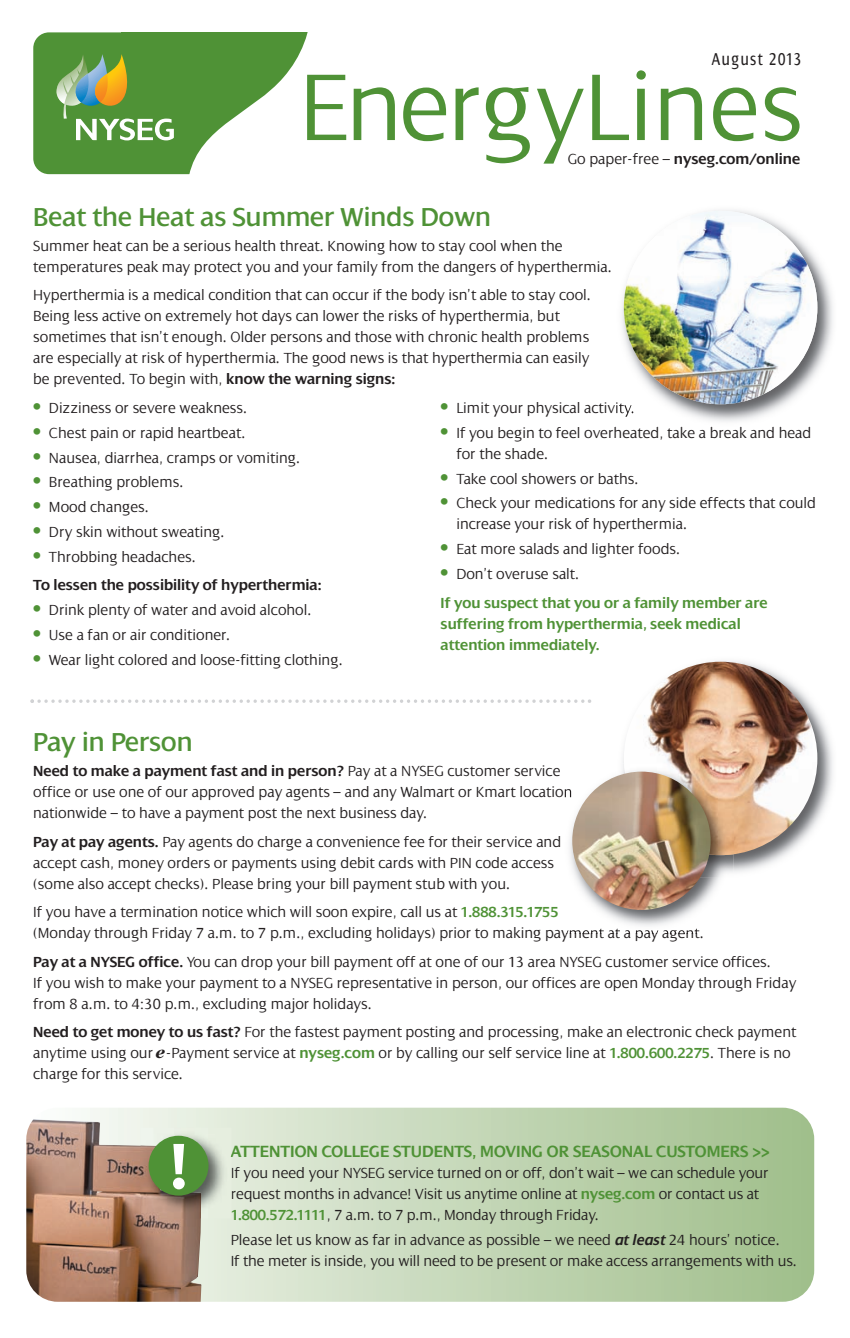
<style>
.page{position:relative;width:850px;height:1338px;background:#fff}
.page>*{position:absolute;margin:0;border:0;box-sizing:border-box;transform-origin:0 0}
.t1{font:300 102.02px "Dialog";color:#4f9236}
.t2{font:800 69.3px "Dialog";color:#fff}
.t3{font:28px "Dialog";color:#4f9236}
.t4{font:condensed 18.38px "Dialog";letter-spacing:.08em;color:#231f20}
.t5{font:600 17.5px "Dialog";color:#4f9236}
.t6{font:300 15.75px/21px "Dialog";color:#231f20}
.t7{font:600 15.75px/28.5px "Dialog";color:#4f9236}
.t8{font:600 15.75px/28.5px "Dialog";color:#231f20}
.s1{font-weight:300}
.s2{font-weight:600}
.s3{font-family:"Univers";font-weight:700;font-stretch:condensed;font-size:18.38px;color:#4f9236}
.s4{font-family:"Univers";font-weight:700;font-stretch:condensed;font-size:18.38px}
.s5{font-weight:300;color:#231f20}
.s6{font-weight:600;color:#4f9236}
.s7{font-family:"Garamond";font-weight:700;font-style:italic;font-size:18.38px}
.s8{font-family:"Univers";font-weight:700;font-stretch:condensed}
.s9{font-weight:600;font-style:italic}
</style>
<div class="page">
<div style="left:33px;top:32px;width:263px;height:142px;background:#4f9236;border-radius:16px"></div>
<svg style="left:56px;top:54px;width:118px;height:86px"></svg>
<svg style="left:189px;top:32px;width:119px;height:143px"></svg>
<svg style="left:31px;top:699px;width:560px;height:4px"></svg>
<img style="left:616px;top:210px;width:217px;height:217px">
<img style="left:623px;top:211px;width:194px;height:193px;border-radius:50%">
<img style="left:622px;top:661px;width:211px;height:211px">
<img style="left:624px;top:662px;width:193px;height:193px;border-radius:50%">
<img style="left:564px;top:776px;width:156px;height:157px">
<img style="left:617px;top:763px;width:116px;height:115px">
<img style="left:624px;top:763px;width:109px;height:92px">
<img style="left:572px;top:772px;width:138px;height:138px;border-radius:50%">
<div style="left:26px;top:1108px;width:788px;height:194px;background:linear-gradient(to right,#fbfcfa,#9ebd88);border-radius:31px"></div>
<img style="left:26px;top:1119px;width:175px;height:183px">
<img style="left:140px;top:1128px;width:91px;height:91px">
<img style="left:140px;top:1146px;width:61px;height:73px">
<div style="left:149px;top:1136px;width:59px;height:60px;background:#4f9236;border-radius:50%"></div>
<p class="t4" style="left:711px;top:48px;width:91px">August 2013</p>
<h1 class="t1" style="left:299px;top:45px;width:505px">EnergyLines</h1>
<p class="t8" style="left:568px;top:144px;width:234px"><span class="s1">Go paper-free –</span> nyseg.com/online</p>
<h3 class="t3" style="left:33px;top:200px;width:459px">Beat the Heat as Summer Winds Down</h3>
<p class="t6" style="left:33px;top:235px;width:580px">Summer heat can be a serious health threat. Knowing how to stay cool when the temperatures peak may protect you and your family from the dangers of hyperthermia.</p>
<p class="t6" style="left:33px;top:284px;width:559px">Hyperthermia is a medical condition that can occur if the body isn’t able to stay cool.<br>Being less active on extremely hot days can lower the risks of hyperthermia, but sometimes that isn’t enough. Older persons and those with chronic health problems are especially at risk of hyperthermia. The good news is that hyperthermia can easily be prevented. To begin with, <span class="s2">know the warning signs:</span></p>
<p class="t6" style="left:33px;top:397px;width:215px"><span class="s3">•</span> Dizziness or severe weakness.</p>
<p class="t6" style="left:33px;top:422px;width:214px"><span class="s3">•</span> Chest pain or rapid heartbeat.</p>
<p class="t6" style="left:33px;top:447px;width:268px"><span class="s3">•</span> Nausea, diarrhea, cramps or vomiting.</p>
<p class="t6" style="left:33px;top:471px;width:152px"><span class="s3">•</span> Breathing problems.</p>
<p class="t6" style="left:33px;top:496px;width:117px"><span class="s3">•</span> Mood changes.</p>
<p class="t6" style="left:33px;top:521px;width:193px"><span class="s3">•</span> Dry skin without sweating.</p>
<p class="t8" style="left:33px;top:542px;width:290px"><span class="s3">•</span> <span class="s1">Throbbing headaches.<br></span>To lessen the possibility of hyperthermia:</p>
<p class="t6" style="left:33px;top:599px;width:280px"><span class="s3">•</span> Drink plenty of water and avoid alcohol.</p>
<p class="t6" style="left:33px;top:624px;width:198px"><span class="s3">•</span> Use a fan or air conditioner.</p>
<p class="t6" style="left:33px;top:649px;width:311px"><span class="s3">•</span> Wear light colored and loose-fitting clothing.</p>
<p class="t6" style="left:440px;top:397px;width:196px"><span class="s3">•</span> Limit your physical activity.</p>
<p class="t6" style="left:456px;top:422px;width:356px;text-indent:-16px"><span class="s3">•</span> If you begin to feel overheated, take a break and head for the shade.</p>
<p class="t6" style="left:440px;top:468px;width:199px"><span class="s3">•</span> Take cool showers or baths.</p>
<p class="t6" style="left:456px;top:492px;width:361px;text-indent:-16px"><span class="s3">•</span> Check your medications for any side effects that could increase your risk of hyperthermia.</p>
<p class="t6" style="left:440px;top:538px;width:241px"><span class="s3">•</span> Eat more salads and lighter foods.</p>
<p class="t7" style="left:440px;top:559px;width:328px"><span class="s4">•</span> <span class="s5">Don’t overuse salt.<br></span>If you suspect that you or a family member are</p>
<p class="t7" style="left:440px;top:613px;width:302px;line-height:21px">suffering from hyperthermia, seek medical attention immediately.</p>
<h3 class="t3" style="left:33px;top:725px;width:161px">Pay in Person</h3>
<p class="t6" style="left:33px;top:760px;width:540px"><span class="s2">Need to make a payment fast and in person?</span> Pay at a NYSEG customer service office or use one of our approved pay agents – and any Walmart or Kmart location nationwide – to have a payment post the next business day.</p>
<p class="t6" style="left:33px;top:831px;width:529px"><span class="s2">Pay at pay agents.</span> Pay agents do charge a convenience fee for their service and accept cash, money orders or payments using debit cards with PIN code access (some also accept checks). Please bring your bill payment stub with you.</p>
<p class="t6" style="left:33px;top:901px;width:672px">If you have a termination notice which will soon expire, call us at <span class="s6">1.888.315.1755<br></span>(Monday through Friday 7 a.m. to 7 p.m., excluding holidays) prior to making payment at a pay agent.</p>
<p class="t6" style="left:33px;top:951px;width:764px"><span class="s2">Pay at a NYSEG office.</span> You can drop your bill payment off at one of our 13 area NYSEG customer service offices.<br>If you wish to make your payment to a NYSEG representative in person, our offices are open Monday through Friday from 8 a.m. to 4:30 p.m., excluding major holidays.</p>
<p class="t6" style="left:33px;top:1021px;width:764px"><span class="s2">Need to get money to us fast?</span> For the fastest payment posting and processing, make an electronic check payment anytime using our <span class="s7">e</span>-Payment service at <span class="s6">nyseg.com</span> or by calling our self service line at <span class="s6">1.800.600.2275</span>. There is no charge for this service.</p>
<h2 class="t2" style="left:170px;top:1124px;width:19px">!</h2>
<p class="t5" style="left:231px;top:1141px;width:540px">ATTENTION COLLEGE STUDENTS, MOVING OR SEASONAL CUSTOMERS <span class="s8">&gt;&gt;</span></p>
<p class="t6" style="left:231px;top:1162px;width:539px">If you need your NYSEG service turned on or off, don’t wait – we can schedule your request months in advance! Visit us anytime online at <span class="s6">nyseg.com</span> or contact us at<br><span class="s6">1.800.572.1111</span>, 7 a.m. to 7 p.m., Monday through Friday.</p>
<p class="t6" style="left:231px;top:1229px;width:567px">Please let us know as far in advance as possible – we need <span class="s9">at least</span> 24 hours’ notice.<br>If the meter is inside, you will need to be present or make access arrangements with us.</p>
</div>
